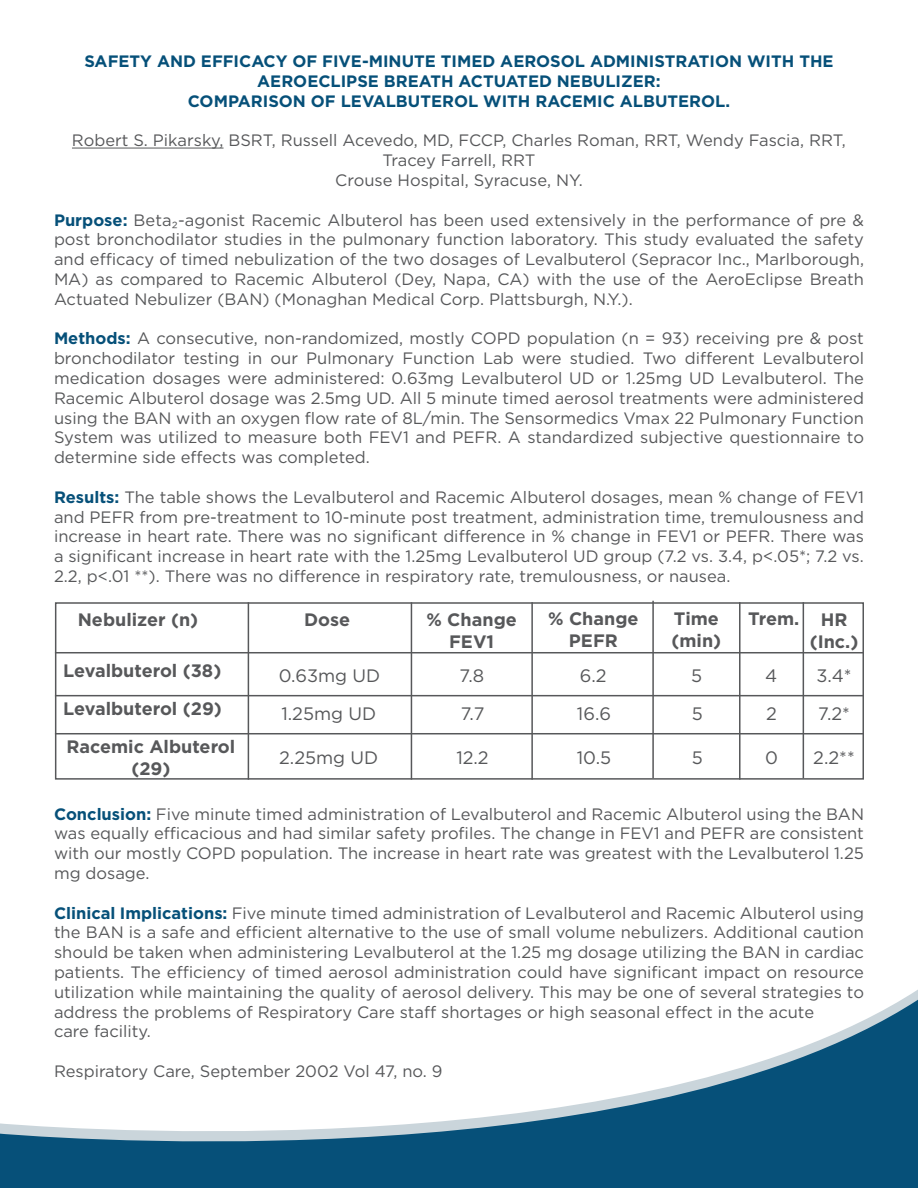
<style>
.page{position:relative;width:918px;height:1188px;background:#fff}
.page>*{position:absolute;margin:0;border:0;box-sizing:border-box;transform-origin:0 0}
.t1{font:700 18px "Gotham";color:#57585a}
.t2{font:18px "Gotham";color:#57585a}
.t3{font:16.5px/19.8px "Gotham";color:#57585a;text-align:justify}
.t4{font:700 16.5px/19.8px "Gotham";color:#065079;text-align:center}
.s1{font-weight:700;color:#065079}
</style>
<div class="page">
<svg style="left:0;top:1000px;width:918px;height:188px"></svg>
<hr style="left:72px;top:148px;width:152px;height:1px;background:#57585a">
<div style="left:55px;top:602px;width:809px;height:178px;border:2px solid #57585a"></div>
<hr style="left:55px;top:652px;width:809px;height:1px;background:#57585a">
<hr style="left:55px;top:695px;width:809px;height:1px;background:#57585a">
<hr style="left:55px;top:733px;width:809px;height:1px;background:#57585a">
<hr style="left:248px;top:602px;width:1px;height:178px;background:#57585a">
<hr style="left:411px;top:602px;width:1px;height:178px;background:#57585a">
<hr style="left:531px;top:602px;width:2px;height:178px;background:#57585a">
<hr style="left:652px;top:601px;width:2px;height:177px;background:#57585a">
<hr style="left:739px;top:602px;width:2px;height:178px;background:#57585a">
<hr style="left:803px;top:602px;width:1px;height:176px;background:#57585a">
<p class="t4" style="left:84px;top:51px;width:751px">SAFETY AND EFFICACY OF FIVE-MINUTE TIMED AEROSOL ADMINISTRATION WITH THE<br>AEROECLIPSE BREATH ACTUATED NEBULIZER:<br>COMPARISON OF LEVALBUTEROL WITH RACEMIC ALBUTEROL.</p>
<p class="t3" style="left:72px;top:130px;width:776px;text-align:center">Robert S. Pikarsky, BSRT, Russell Acevedo, MD, FCCP, Charles Roman, RRT, Wendy Fascia, RRT,<br>Tracey Farrell, RRT<br>Crouse Hospital, Syracuse, NY.</p>
<p class="t3" style="left:54px;top:210px;width:812px"><span class="s1">Purpose:</span> Beta₂-agonist Racemic Albuterol has been used extensively in the performance of pre &amp; post bronchodilator studies in the pulmonary function laboratory. This study evaluated the safety and efficacy of timed nebulization of the two dosages of Levalbuterol (Sepracor Inc., Marlborough, MA) as compared to Racemic Albuterol (Dey, Napa, CA) with the use of the AeroEclipse Breath Actuated Nebulizer (BAN) (Monaghan Medical Corp. Plattsburgh, N.Y.).</p>
<p class="t3" style="left:54px;top:328px;width:812px"><span class="s1">Methods:</span> A consecutive, non-randomized, mostly COPD population (n = 93) receiving pre &amp; post bronchodilator testing in our Pulmonary Function Lab were studied. Two different Levalbuterol medication dosages were administered: 0.63mg Levalbuterol UD or 1.25mg UD Levalbuterol. The Racemic Albuterol dosage was 2.5mg UD. All 5 minute timed aerosol treatments were administered using the BAN with an oxygen flow rate of 8L/min. The Sensormedics Vmax 22 Pulmonary Function System was utilized to measure both FEV1 and PEFR. A standardized subjective questionnaire to determine side effects was completed.</p>
<p class="t3" style="left:54px;top:487px;width:812px"><span class="s1">Results:</span> The table shows the Levalbuterol and Racemic Albuterol dosages, mean % change of FEV1 and PEFR from pre-treatment to 10-minute post treatment, administration time, tremulousness and increase in heart rate. There was no significant difference in % change in FEV1 or PEFR. There was a significant increase in heart rate with the 1.25mg Levalbuterol UD group (7.2 vs. 3.4, p&lt;.05*; 7.2 vs.<br>2.2, p&lt;.01 **). There was no difference in respiratory rate, tremulousness, or nausea.</p>
<p class="t1" style="left:78px;top:608px;width:122px">Nebulizer (n)</p>
<p class="t1" style="left:63px;top:659px;width:160px">Levalbuterol (38)</p>
<p class="t1" style="left:63px;top:697px;width:160px">Levalbuterol (29)</p>
<p class="t1" style="left:67px;top:735px;width:170px">Racemic Albuterol</p>
<p class="t1" style="left:131px;top:756px;width:41px">(29)</p>
<p class="t1" style="left:304px;top:608px;width:48px">Dose</p>
<p class="t1" style="left:426px;top:608px;width:92px">% Change</p>
<p class="t1" style="left:449px;top:629px;width:46px">FEV1</p>
<p class="t1" style="left:548px;top:607px;width:92px">% Change</p>
<p class="t1" style="left:569px;top:629px;width:50px">PEFR</p>
<p class="t1" style="left:674px;top:607px;width:47px">Time</p>
<p class="t1" style="left:672px;top:629px;width:51px">(min)</p>
<p class="t1" style="left:748px;top:607px;width:53px">Trem.</p>
<p class="t1" style="left:821px;top:608px;width:28px">HR</p>
<p class="t1" style="left:810px;top:629px;width:50px">(Inc.)</p>
<p class="t2" style="left:279px;top:664px;width:103px">0.63mg UD</p>
<p class="t2" style="left:459px;top:664px;width:26px">7.8</p>
<p class="t2" style="left:580px;top:664px;width:28px">6.2</p>
<p class="t2" style="left:691px;top:664px;width:13px">5</p>
<p class="t2" style="left:765px;top:664px;width:14px">4</p>
<p class="t2" style="left:816px;top:664px;width:37px">3.4*</p>
<p class="t2" style="left:818px;top:702px;width:33px">7.2*</p>
<p class="t2" style="left:813px;top:746px;width:43px">2.2**</p>
<p class="t2" style="left:461px;top:702px;width:25px">7.7</p>
<p class="t2" style="left:577px;top:702px;width:36px">16.6</p>
<p class="t2" style="left:692px;top:702px;width:13px">5</p>
<p class="t2" style="left:766px;top:702px;width:12px">2</p>
<p class="t2" style="left:456px;top:746px;width:34px">12.2</p>
<p class="t2" style="left:577px;top:746px;width:36px">10.5</p>
<p class="t2" style="left:692px;top:746px;width:13px">5</p>
<p class="t2" style="left:765px;top:746px;width:14px">0</p>
<p class="t2" style="left:281px;top:702px;width:96px">1.25mg UD</p>
<p class="t2" style="left:279px;top:746px;width:101px">2.25mg UD</p>
<p class="t3" style="left:54px;top:804px;width:812px"><span class="s1">Conclusion:</span> Five minute timed administration of Levalbuterol and Racemic Albuterol using the BAN was equally efficacious and had similar safety profiles. The change in FEV1 and PEFR are consistent with our mostly COPD population. The increase in heart rate was greatest with the Levalbuterol 1.25 mg dosage.</p>
<p class="t3" style="left:54px;top:903px;width:812px"><span class="s1">Clinical Implications:</span> Five minute timed administration of Levalbuterol and Racemic Albuterol using the BAN is a safe and efficient alternative to the use of small volume nebulizers. Additional caution should be taken when administering Levalbuterol at the 1.25 mg dosage utilizing the BAN in cardiac patients. The efficiency of timed aerosol administration could have significant impact on resource utilization while maintaining the quality of aerosol delivery. This may be one of several strategies to address the problems of Respiratory Care staff shortages or high seasonal effect in the acute</p>
<p class="t3" style="left:54px;top:1021px;width:98px">care facility.</p>
<p class="t3" style="left:54px;top:1061px;width:390px">Respiratory Care, September 2002 Vol 47, no. 9</p>
</div>
